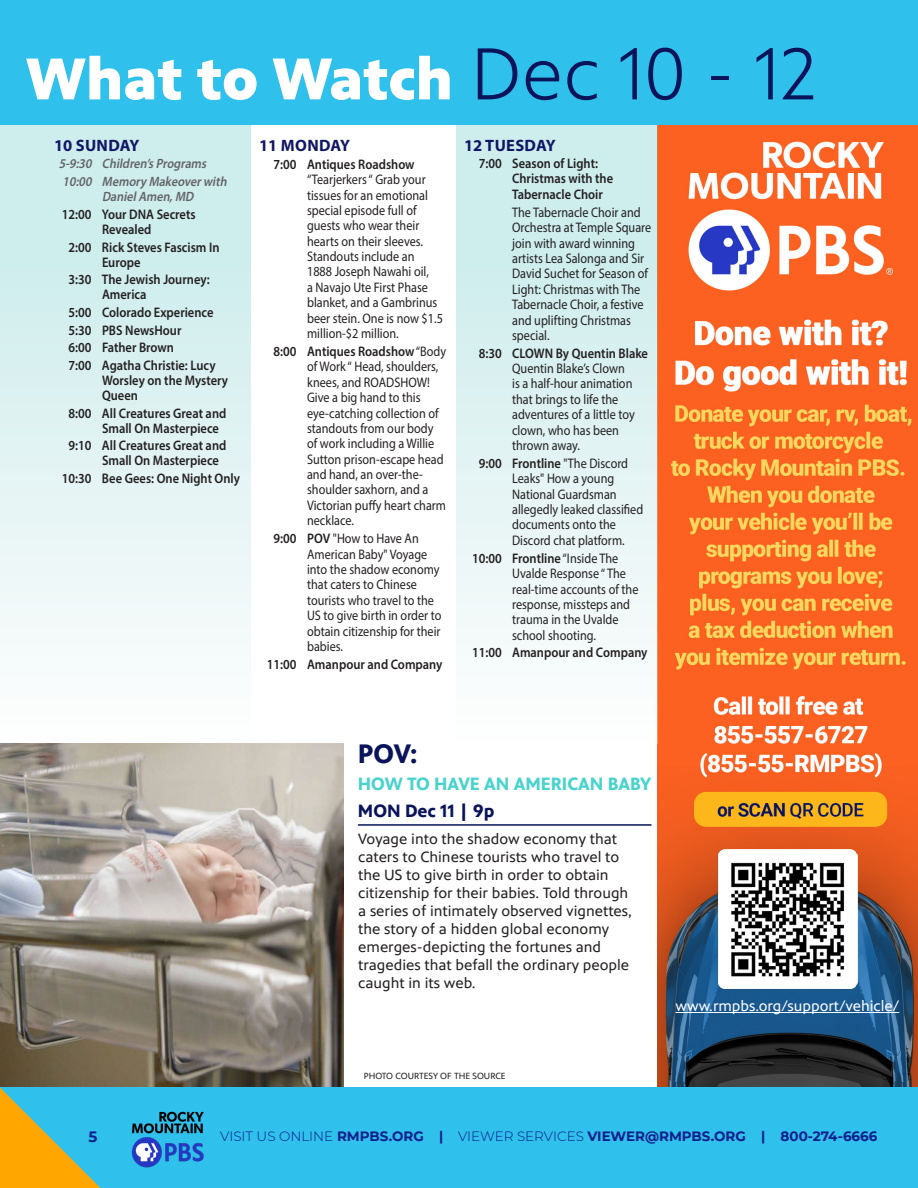
<style>
.page{position:relative;width:918px;height:1188px;background:#fff}
.page>*{position:absolute;margin:0;border:0;box-sizing:border-box;transform-origin:0 0}
.t1{font:900 60px "PBS Sans";color:#fff}
.t2{font:700 27px "PBS Sans";color:#0a145a}
.t3{font:700 18px "PBS Sans";color:#48d3cd}
.E-Promo_Sub_Header{font:700 18px "PBS Sans";color:#0a145a}
.Schedule_AM{font:700 16.5px "Myriad Pro";letter-spacing:.01em;color:#111764}
.Schedule_PM{font:700 16.5px "Myriad Pro";letter-spacing:.02em;color:#111764}
.E-Promo_Body_Text{font:15px/18px "PBS Sans";color:#231f20}
.t4{font:15px "PBS Sans";color:#fff}
.t5{font:700 15px "Montserrat";color:#0f1e8c}
.Schedule_PM-2{font:13.8px/15.3px "Myriad Pro";color:#231f20;scale:.88 1}
.Schedule_PM-3{font:600 13.8px/15px "Myriad Pro";color:#231f20;scale:.9 1}
.t6{font:700 13.5px "Montserrat";color:#0f1e8c}
.Schedule_PM-4{font:italic 600 13.5px/15px "Myriad Pro";color:#636366;text-align:center;scale:.9 1}
.E-Promo_Body_Text-2{font:9px "PBS Sans";color:#231f20}
.s1{font-weight:300;font-size:75px;color:#0a145a}
.s2{font-weight:600}
.s3{font-weight:300}
</style>
<div class="page">
<hr style="left:917px;top:125px;width:1px;height:619px;background:#fc6121">
<img style="left:657px;top:125px;width:260px;height:962px">
<div style="left:457px;top:125px;width:201px;height:619px;background:linear-gradient(to bottom,#c6eaea,#fcfdfd)"></div>
<div style="left:1px;top:125px;width:249px;height:619px;background:linear-gradient(to bottom,#c6eaea,#fcfdfd)"></div>
<img style="left:717px;top:850px;width:141px;height:140px">
<hr style="left:676px;top:1012px;width:223px;height:1px;background:#fff">
<img style="left:1px;top:744px;width:342px;height:343px">
<hr style="left:358px;top:824px;width:293px;height:2px;background:#0a145a">
<div style="left:0;top:0;width:918px;height:125px;background:#2fc0eb"></div>
<div style="left:0;top:1087px;width:918px;height:101px;background:#2fc0eb"></div>
<svg style="left:0;top:1087px;width:101px;height:101px"></svg>
<img style="left:131px;top:1111px;width:73px;height:57px">
<p class="t1" style="left:26px;top:45px;width:792px">What to Watch <span class="s1">Dec 10 - 12</span></p>
<p class="Schedule_AM" style="left:54px;top:134px;width:87px">10 SUNDAY</p>
<p class="Schedule_PM-4" style="left:59px;top:156px;width:169px">5-9:30 Children’sPrograms</p>
<p class="Schedule_PM-4" style="left:63px;top:174px;width:187px">10:00 Memory Makeoverwith<br>DanielAmen,MD</p>
<p class="Schedule_PM-3" style="left:62px;top:206px;width:150px;text-align:center">12:00 Your DNA Secrets<br>Revealed</p>
<p class="Schedule_PM-3" style="left:102px;top:239px;width:132px;text-indent:-33px">2:00 Rick Steves Fascism In<br>Europe</p>
<p class="Schedule_PM-3" style="left:102px;top:272px;width:121px;text-indent:-33px">3:30 The Jewish Journey:<br>America</p>
<p class="Schedule_PM-3" style="left:69px;top:305px;width:163px">5:00 Colorado Experience</p>
<p class="Schedule_PM-3" style="left:69px;top:322px;width:127px">5:30 PBS NewsHour</p>
<p class="Schedule_PM-3" style="left:69px;top:340px;width:119px">6:00 Father Brown</p>
<p class="Schedule_PM-3" style="left:102px;top:358px;width:142px;text-indent:-33px">7:00 Agatha Christie: Lucy<br>Worsley on the Mystery<br>Queen</p>
<p class="Schedule_PM-3" style="left:102px;top:405px;width:140px;text-indent:-33px">8:00 All Creatures Great and<br>Small On Masterpiece</p>
<p class="Schedule_PM-3" style="left:102px;top:438px;width:140px;text-indent:-33px">9:10 All Creatures Great and<br>Small On Masterpiece</p>
<p class="Schedule_PM-3" style="left:62px;top:471px;width:200px">10:30 Bee Gees: One Night Only</p>
<p class="Schedule_AM" style="left:259px;top:134px;width:93px">11 MONDAY</p>
<p class="Schedule_PM-2" style="left:307px;top:156px;width:156px;text-indent:-33px"><span class="s2">7:00 Antiques Roadshow </span>“Tearjerkers “ Grab your tissues for an emotional special episode full of guests who wear their hearts on their sleeves.<br>Standouts include an<br>1888 Joseph Nawahi oil,<br>a Navajo Ute First Phase blanket, and a Gambrinus beer stein. One is now $1.5 million-$2 million.</p>
<p class="Schedule_PM-2" style="left:307px;top:344px;width:160px;text-indent:-33px"><span class="s2">8:00 Antiques Roadshow</span> “Body of Work “ Head, shoulders, knees, and ROADSHOW!<br>Give a big hand to this eye-catching collection of standouts from our body of work including a Willie<br>Sutton prison-escape head and hand, an over-the&shy;shoulder saxhorn, and a<br>Victorian puffy heart charm necklace.</p>
<p class="Schedule_PM-2" style="left:307px;top:531px;width:154px;text-indent:-33px"><span class="s2">9:00 POV</span> "How to Have An<br>American Baby" Voyage into the shadow economy that caters to Chinese tourists who travel to the<br>US to give birth in order to obtain citizenship for their babies.</p>
<p class="Schedule_PM-3" style="left:267px;top:656px;width:197px">11:00 Amanpour and Company</p>
<p class="Schedule_PM" style="left:464px;top:134px;width:93px">12 TUESDAY</p>
<p class="Schedule_PM-3" style="left:512px;top:156px;width:114px;text-indent:-33px">7:00 Season of Light:<br>Christmas with the<br>Tabernacle Choir</p>
<p class="Schedule_PM-2" style="left:512px;top:204px;width:160px">The Tabernacle Choir and<br>Orchestra at Temple Square join with award winning artists Lea Salonga and Sir<br>David Suchet for Season of<br>Light: Christmas with The<br>Tabernacle Choir, a festive and uplifting Christmas special.</p>
<p class="Schedule_PM-2" style="left:512px;top:345px;width:156px;text-indent:-33px"><span class="s2">8:30 CLOWN By Quentin Blake<br></span>Quentin Blake’s Clown<br>is a half-hour animation that brings to life the adventures of a little toy clown, who has been thrown away.</p>
<p class="Schedule_PM-2" style="left:512px;top:455px;width:151px;text-indent:-33px"><span class="s2">9:00 Frontline</span> "The Discord<br>Leaks" How a young<br>National Guardsman allegedly leaked classified documents onto the<br>Discord chat platform.</p>
<p class="Schedule_PM-2" style="left:512px;top:550px;width:145px;text-indent:-40px"><span class="s2">10:00 Frontline</span> “Inside The<br>Uvalde Response “ The real-time accounts of the response, missteps and trauma in the Uvalde school shooting.</p>
<p class="Schedule_PM-3" style="left:472px;top:645px;width:197px">11:00 Amanpour and Company</p>
<p class="t2" style="left:358px;top:739px;width:61px">POV:</p>
<p class="t3" style="left:358px;top:774px;width:295px">HOW TO HAVE AN AMERICAN BABY</p>
<p class="E-Promo_Sub_Header" style="left:358px;top:801px;width:138px">MON Dec 11 | 9p</p>
<p class="E-Promo_Body_Text" style="left:358px;top:830px;width:275px">Voyage into the shadow economy that caters to Chinese tourists who travel to the US to give birth in order to obtain citizenship for their babies. Told through a series of intimately observed vignettes, the story of a hidden global economy emerges-depicting the fortunes and tragedies that befall the ordinary people caught in its web.</p>
<p class="E-Promo_Body_Text-2" style="left:364px;top:1071px;width:143px">PHOTO COURTESY OF THE SOURCE</p>
<p class="t4" style="left:676px;top:998px;width:225px">www.rmpbs.org/support/vehicle/</p>
<p class="t5" style="left:89px;top:1126px;width:10px">5</p>
<p class="t6" style="left:220px;top:1126px;width:659px"><span class="s3">VISIT US ONLINE</span> RMPBS.ORG | <span class="s3">VIEWER SERVICES</span> VIEWER@RMPBS.ORG | 800-274-6666</p>
</div>
